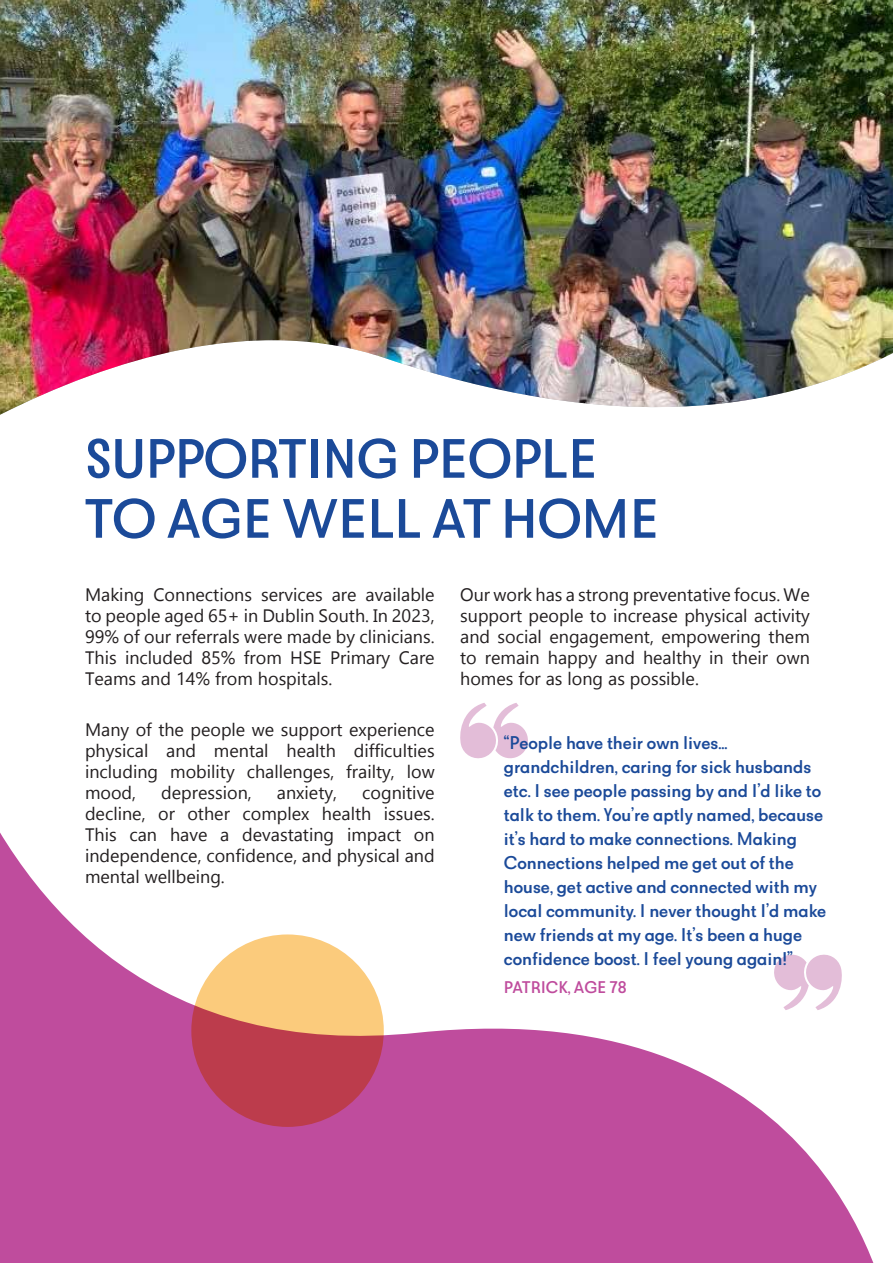
<style>
.page{position:relative;width:893px;height:1263px;background:#fff}
.page>*{position:absolute;margin:0;border:0;box-sizing:border-box;transform-origin:0 0}
.t1{font:500 54px/60px "Matita Geometric";letter-spacing:-.01em;color:#1b4a99}
.t2{font:18px/21px "Gadugi";color:#231f20;text-align:justify}
.t3{font:500 18px/24px "Matita Geometric";color:#1b4a99}
.t4{font:500 16.5px "Matita Geometric";color:#bf4c9d}
</style>
<div class="page">
<svg style="left:0;top:832px;width:874px;height:431px;fill:#bf4c9d"></svg>
<img style="left:0;top:0;width:893px;height:415px">
<svg style="left:191px;top:934px;width:193px;height:193px;background:#da8063"></svg>
<svg style="left:460px;top:703px;width:68px;height:56px"></svg>
<svg style="left:772px;top:952px;width:71px;height:58px"></svg>
<h1 class="t1" style="left:85px;top:428px;width:575px">SUPPORTING PEOPLE<br>TO AGE WELL AT HOME</h1>
<p class="t2" style="left:85px;top:584px;width:351px">Making Connections services are available to people aged 65+ in Dublin South. In 2023, 99% of our referrals were made by clinicians.<br>This included 85% from HSE Primary Care Teams and 14% from hospitals.</p>
<p class="t2" style="left:85px;top:718px;width:351px">Many of the people we support experience physical and mental health difficulties including mobility challenges, frailty, low mood,</p>
<p class="t2" style="left:161px;top:781px;width:92px">depression,</p>
<p class="t2" style="left:277px;top:781px;width:62px">anxiety,</p>
<p class="t2" style="left:85px;top:781px;width:351px;text-indent:277px">cognitive decline, or other complex health issues.<br>This can have a devastating impact on independence, confidence, and physical and mental wellbeing.</p>
<p class="t2" style="left:460px;top:584px;width:351px">Our work has a strong preventative focus. We support people to increase physical activity and social engagement, empowering them to remain happy and healthy in their own homes for as long as possible.</p>
<p class="t3" style="left:504px;top:730px;width:324px">“People have their own lives... grandchildren, caring for sick husbands etc. I see people passing by and I’d like to talk to them. You’re aptly named, because it’s hard to make connections. Making Connections helped me get out of the house, get active and connected with my local community. I never thought I’d make new friends at my age. It’s been a huge confidence boost. I feel young again!”</p>
<p class="t4" style="left:504px;top:977px;width:124px">PATRICK, AGE 78</p>
</div>
